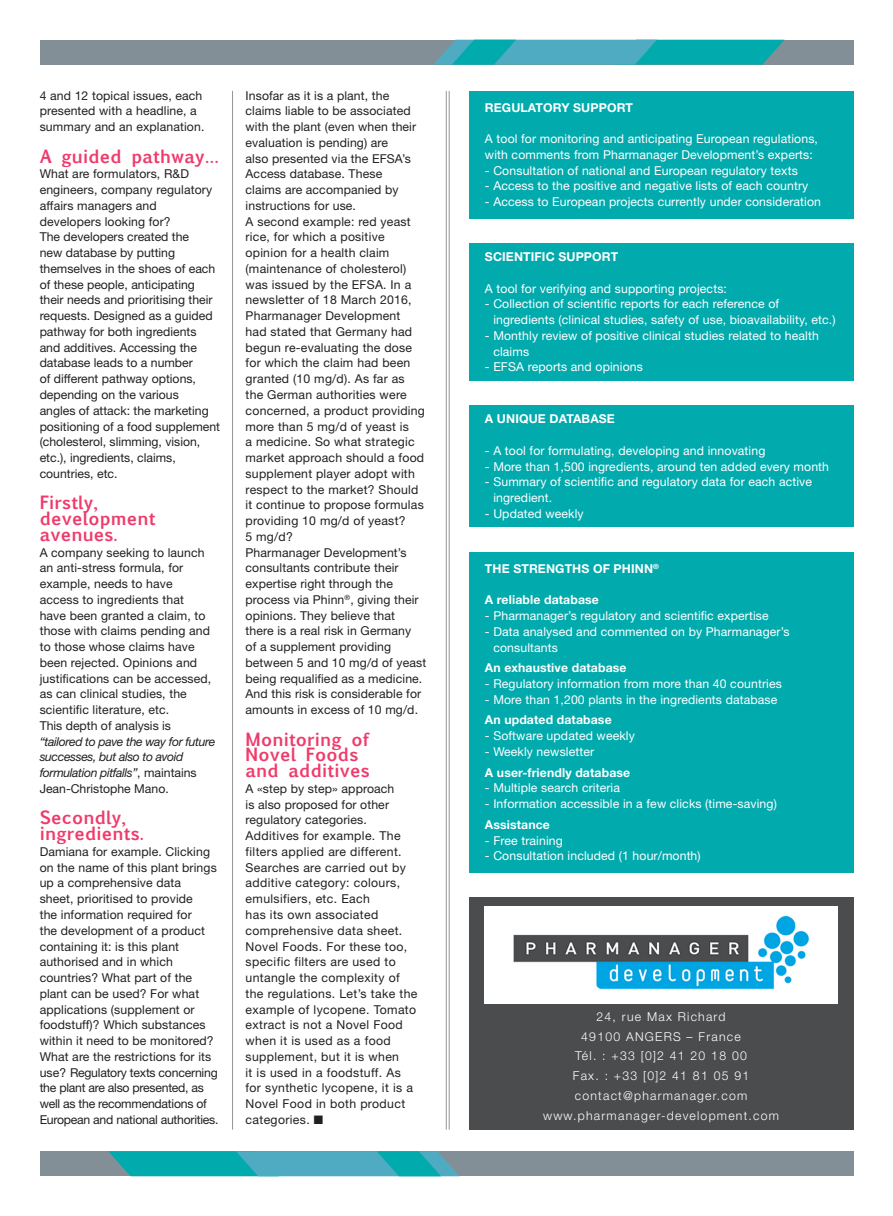
<style>
.page{position:relative;width:893px;height:1216px;background:#fff}
.page>*{position:absolute;margin:0;border:0;box-sizing:border-box;transform-origin:0 0}
.t1{font:700 17.5px/15.8px "Euphemia UCAS";letter-spacing:.01em;color:#ef3b6b}
.t2{font:12.25px/15.8px "Helvetica Neue LT Std";letter-spacing:.01em;color:#231f20}
.t3{font:12.25px/15.8px "Helvetica Neue LT Std";letter-spacing:.01em;color:#fff}
.t4{font:12.25px/15.8px "Helvetica Neue LT Std";letter-spacing:.03em;color:#231f20}
.t5{font:700 12.25px "Helvetica Neue LT Std";letter-spacing:.01em;color:#fff}
.FR_-_Chapo_Papier{font:300 12.25px "Helvetica Neue LT Std";letter-spacing:.1em;color:#fff}
.t6{font:italic 12.25px/15.8px "Helvetica Neue LT Std";letter-spacing:-.03em;color:#231f20}
.s1{font-style:normal}
</style>
<div class="page">
<div style="left:40px;top:1151px;width:813px;height:25px;background:#828f96"></div>
<svg style="left:108px;top:1151px;width:351px;height:25px;background:#2da8b4"></svg>
<div style="left:40px;top:40px;width:813px;height:25px;background:#828f96"></div>
<svg style="left:433px;top:40px;width:351px;height:25px;background:#2da8b4"></svg>
<hr style="left:232px;top:91px;width:1px;height:1038px;background:#939598">
<hr style="left:449px;top:91px;width:1px;height:1038px;background:#939598">
<hr style="left:446px;top:91px;width:1px;height:1038px;background:#939598">
<div style="left:469px;top:91px;width:384px;height:127px;background:#00aaad"></div>
<div style="left:469px;top:243px;width:384px;height:137px;background:#00aaad"></div>
<div style="left:469px;top:405px;width:384px;height:122px;background:#00aaad"></div>
<div style="left:469px;top:552px;width:384px;height:320px;background:#00aaad"></div>
<div style="left:469px;top:897px;width:384px;height:232px;background:#4b4c4d"></div>
<img style="left:485px;top:906px;width:352px;height:97px">
<p class="t2" style="left:40px;top:87px;width:166px">4 and 12 topical issues, each presented with a headline, a summary and an explanation.</p>
<p class="t1" style="left:40px;top:148px;width:181px">A guided pathway…</p>
<p class="t2" style="left:40px;top:166px;width:174px">What are formulators, R&amp;D engineers, company regulatory affairs managers and developers looking for?</p>
<p class="t2" style="left:40px;top:229px;width:182px">The developers created the<br>new database by putting themselves in the shoes of each of these people, anticipating their needs and prioritising their requests. Designed as a guided pathway for both ingredients and additives. Accessing the database leads to a number<br>of different pathway options, depending on the various<br>angles of attack: the marketing positioning of a food supplement (cholesterol, slimming, vision, etc.), ingredients, claims, countries, etc.</p>
<p class="t1" style="left:40px;top:494px;width:117px">Firstly, development avenues.</p>
<p class="t2" style="left:40px;top:544px;width:173px">A company seeking to launch an anti-stress formula, for example, needs to have access to ingredients that have been granted a claim, to those with claims pending and to those whose claims have been rejected. Opinions and justifications can be accessed, as can clinical studies, the scientific literature, etc.</p>
<p class="t6" style="left:40px;top:717px;width:177px"><span class="s1">This depth of analysis is </span>“tailored to pave the way for future successes, but also to avoid formulation pitfalls”<span class="s1">, maintains<br>Jean-Christophe Mano.</span></p>
<p class="t1" style="left:40px;top:809px;width:106px">Secondly, ingredients.</p>
<p class="t2" style="left:40px;top:843px;width:180px">Damiana for example. Clicking on the name of this plant brings up a comprehensive data<br>sheet, prioritised to provide<br>the information required for<br>the development of a product containing it: is this plant authorised and in which countries? What part of the plant can be used? For what applications (supplement or foodstuff)? Which substances within it need to be monitored?<br>What are the restrictions for its use? Regulatory texts concerning the plant are also presented, as well as the recommendations of<br>European and national authorities.</p>
<p class="t2" style="left:246px;top:87px;width:172px">Insofar as it is a plant, the claims liable to be associated with the plant (even when their evaluation is pending) are<br>also presented via the EFSA’s<br>Access database. These claims are accompanied by instructions for use.</p>
<p class="t2" style="left:246px;top:213px;width:181px">A second example: red yeast rice, for which a positive opinion for a health claim (maintenance of cholesterol) was issued by the EFSA. In a newsletter of 18 March 2016,<br>Pharmanager Development<br>had stated that Germany had begun re-evaluating the dose for which the claim had been granted (10 mg/d). As far as the German authorities were concerned, a product providing more than 5 mg/d of yeast is<br>a medicine. So what strategic market approach should a food supplement player adopt with respect to the market? Should it continue to propose formulas providing 10 mg/d of yeast?<br>5 mg/d?</p>
<p class="t2" style="left:246px;top:544px;width:182px">Pharmanager Development’s consultants contribute their expertise right through the process via Phinn<sup>®</sup>, giving their opinions. They believe that<br>there is a real risk in Germany<br>of a supplement providing between 5 and 10 mg/d of yeast being requalified as a medicine.<br>And this risk is considerable for amounts in excess of 10 mg/d.</p>
<p class="t1" style="left:246px;top:731px;width:126px">Monitoring of<br>Novel Foods and additives</p>
<p class="t2" style="left:246px;top:780px;width:150px">A «step by step» approach is also proposed for other regulatory categories.</p>
<p class="t4" style="left:246px;top:827px;width:173px">Additives for example. The filters applied are different.<br>Searches are carried out by additive category: colours, emulsifiers, etc. Each<br>has its own associated comprehensive data sheet.<br>Novel Foods. For these too, specific filters are used to untangle the complexity of the regulations. Let’s take the example of lycopene. Tomato extract is not a Novel Food when it is used as a food supplement, but it is when<br>it is used in a foodstuff. As for synthetic lycopene, it is a<br>Novel Food in both product categories. ■</p>
<p class="t5" style="left:485px;top:100px;width:149px">REGULATORY SUPPORT</p>
<p class="t3" style="left:485px;top:131px;width:335px">A tool for monitoring and anticipating European regulations, with comments from Pharmanager Development’s experts:</p>
<p class="t3" style="left:485px;top:162px;width:314px">- Consultation of national and European regulatory texts</p>
<p class="t3" style="left:485px;top:178px;width:325px">- Access to the positive and negative lists of each country</p>
<p class="t3" style="left:485px;top:194px;width:338px">- Access to European projects currently under consideration</p>
<p class="t5" style="left:485px;top:249px;width:135px">SCIENTIFIC SUPPORT</p>
<p class="t3" style="left:485px;top:280px;width:244px">A tool for verifying and supporting projects:</p>
<p class="t3" style="left:493px;top:296px;width:344px;text-indent:-8px">- Collection of scientific reports for each reference of ingredients (clinical studies, safety of use, bioavailability, etc.)</p>
<p class="t3" style="left:493px;top:327px;width:327px;text-indent:-8px">- Monthly review of positive clinical studies related to health claims</p>
<p class="t3" style="left:485px;top:359px;width:159px">- EFSA reports and opinions</p>
<p class="t5" style="left:485px;top:411px;width:131px">A UNIQUE DATABASE</p>
<p class="t3" style="left:485px;top:442px;width:282px">- A tool for formulating, developing and innovating</p>
<p class="t3" style="left:485px;top:458px;width:346px">- More than 1,500 ingredients, around ten added every month</p>
<p class="t3" style="left:493px;top:474px;width:320px;text-indent:-8px">- Summary of scientific and regulatory data for each active ingredient.</p>
<p class="t3" style="left:485px;top:505px;width:100px">- Updated weekly</p>
<p class="t5" style="left:485px;top:560px;width:176px">THE STRENGTHS OF PHINN<sup>®</sup></p>
<p class="t5" style="left:485px;top:592px;width:115px">A reliable database</p>
<p class="t3" style="left:485px;top:607px;width:285px">- Pharmanager’s regulatory and scientific expertise</p>
<p class="t3" style="left:493px;top:623px;width:298px;text-indent:-8px">- Data analysed and commented on by Pharmanager’s consultants</p>
<p class="t5" style="left:485px;top:660px;width:143px">An exhaustive database</p>
<p class="t3" style="left:485px;top:675px;width:298px">- Regulatory information from more than 40 countries</p>
<p class="t3" style="left:485px;top:691px;width:294px">- More than 1,200 plants in the ingredients database</p>
<p class="t5" style="left:485px;top:712px;width:128px">An updated database</p>
<p class="t3" style="left:485px;top:727px;width:151px">- Software updated weekly</p>
<p class="t3" style="left:485px;top:743px;width:111px">- Weekly newsletter</p>
<p class="t5" style="left:485px;top:764px;width:147px">A user-friendly database</p>
<p class="t3" style="left:485px;top:780px;width:137px">- Multiple search criteria</p>
<p class="t3" style="left:485px;top:795px;width:293px">- Information accessible in a few clicks (time-saving)</p>
<p class="t5" style="left:485px;top:817px;width:67px">Assistance</p>
<p class="t3" style="left:485px;top:832px;width:79px">- Free training</p>
<p class="t3" style="left:485px;top:848px;width:217px">- Consultation included (1 hour/month)</p>
<p class="FR_-_Chapo_Papier" style="left:597px;top:1009px;width:130px">24, rue Max Richard</p>
<p class="FR_-_Chapo_Papier" style="left:581px;top:1028px;width:161px">49100 ANGERS – France</p>
<p class="FR_-_Chapo_Papier" style="left:575px;top:1048px;width:173px">Tél. : +33 [0]2 41 20 18 00</p>
<p class="FR_-_Chapo_Papier" style="left:573px;top:1068px;width:178px">Fax. : +33 [0]2 41 81 05 91</p>
<p class="FR_-_Chapo_Papier" style="left:575px;top:1088px;width:174px">contact@pharmanager.com</p>
<p class="FR_-_Chapo_Papier" style="left:543px;top:1107px;width:237px">www.pharmanager-development.com</p>
</div>
